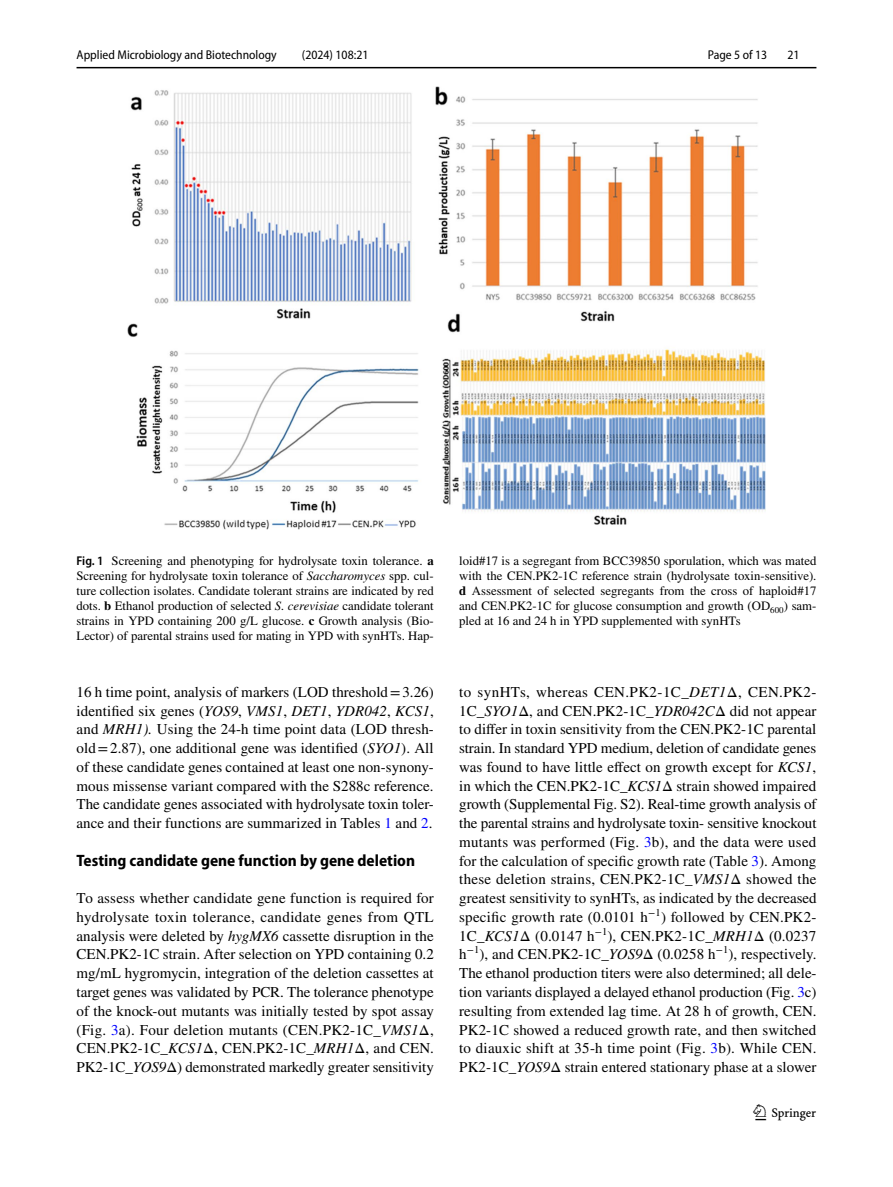
<style>
.page{position:relative;width:893px;height:1187px;background:#fff}
.page>*{position:absolute;margin:0;border:0;box-sizing:border-box;transform-origin:0 0}
.t1{font:22.5px "Springnew Regular 3";color:#000}
.t2{font:700 semi-condensed 16.5px "Myriad Pro";color:#000}
.t3{font:15px/18.8px "STIX";letter-spacing:.005em;color:#000;text-align:justify}
.t4{font:12.75px/15px "STIX";color:#000;text-align:justify}
.t5{font:semi-condensed 12.75px "Myriad Pro";color:#000}
.s1{font-family:"Myriad Pro";font-weight:600;font-stretch:semi-condensed}
.s2{font-weight:700}
.s3{font-style:italic}
.s4{color:#00f}
</style>
<div class="page">
<hr style="left:77px;top:67px;width:739px;height:1px;background:#000">
<img style="left:128px;top:87px;width:637px;height:442px">
<p class="t5" style="left:77px;top:48px;width:202px">Applied Microbiology and Biotechnology</p>
<p class="t5" style="left:302px;top:48px;width:68px">(2024) 108:21</p>
<p class="t5" style="left:708px;top:48px;width:61px">Page 5 of 13</p>
<p class="t5" style="left:787px;top:48px;width:14px">21</p>
<p class="t4" style="left:77px;top:554px;width:359px"><span class="s1">Fig. 1</span> Screening and phenotyping for hydrolysate toxin tolerance. <span class="s2">a </span>Screening for hydrolysate toxin tolerance of <span class="s3">Saccharomyces</span> spp. cul&shy;ture collection isolates. Candidate tolerant strains are indicated by red dots. <span class="s2">b</span> Ethanol production of selected <span class="s3">S. cerevisiae</span> candidate tolerant strains in YPD containing 200 g/L glucose. <span class="s2">c</span> Growth analysis (Bio-Lector) of parental strains used for mating in YPD with synHTs. Hap-</p>
<p class="t4" style="left:459px;top:554px;width:359px">loid#17 is a segregant from BCC39850 sporulation, which was mated with the CEN.PK2-1C reference strain (hydrolysate toxin-sensitive). <span class="s2">d</span> Assessment of selected segregants from the cross of haploid#17 and CEN.PK2-1C for glucose consumption and growth (OD<sub>600</sub>) sam&shy;pled at 16 and 24 h in YPD supplemented with synHTs</p>
<p class="t3" style="left:77px;top:683px;width:359px">16 h time point, analysis of markers (LOD threshold=3.26) identified six genes (<span class="s3">YOS9</span>, <span class="s3">VMS1</span>, <span class="s3">DET1</span>, <span class="s3">YDR042</span>, <span class="s3">KCS1</span>, and <span class="s3">MRH1).</span> Using the 24-h time point data (LOD thresh&shy;old=2.87), one additional gene was identified (<span class="s3">SYO1</span>). All of these candidate genes contained at least one non-synony&shy;mous missense variant compared with the S288c reference.<br>The candidate genes associated with hydrolysate toxin toler&shy;ance and their functions are summarized in Tables <span class="s4">1</span> and <span class="s4">2</span>.</p>
<p class="t2" style="left:77px;top:850px;width:340px">Testing candidate gene function by gene deletion</p>
<p class="t3" style="left:77px;top:889px;width:359px">To assess whether candidate gene function is required for hydrolysate toxin tolerance, candidate genes from QTL analysis were deleted by <span class="s3">hygMX6</span> cassette disruption in the CEN.PK2-1C strain. After selection on YPD containing 0.2 mg/mL hygromycin, integration of the deletion cassettes at target genes was validated by PCR. The tolerance phenotype of the knock-out mutants was initially tested by spot assay (Fig. <span class="s4">3</span>a). Four deletion mutants (CEN.PK2-1C_<span class="s3">VMS1</span>Δ, CEN.PK2-1C_<span class="s3">KCS1</span>Δ, CEN.PK2-1C_<span class="s3">MRH1</span>Δ, and CEN.<br>PK2-1C_<span class="s3">YOS9</span>Δ) demonstrated markedly greater sensitivity</p>
<p class="t3" style="left:459px;top:683px;width:359px">to synHTs, whereas CEN.PK2-1C_<span class="s3">DET1</span>Δ, CEN.PK2- 1C_<span class="s3">SYO1</span>Δ, and CEN.PK2-1C_<span class="s3">YDR042C</span>Δ did not appear to differ in toxin sensitivity from the CEN.PK2-1C parental strain. In standard YPD medium, deletion of candidate genes was found to have little effect on growth except for <span class="s3">KCS1</span>, in which the CEN.PK2-1C_<span class="s3">KCS1</span>Δ strain showed impaired growth (Supplemental Fig. S2). Real-time growth analysis of the parental strains and hydrolysate toxin- sensitive knockout mutants was performed (Fig. <span class="s4">3</span>b), and the data were used for the calculation of specific growth rate (Table <span class="s4">3</span>). Among these deletion strains, CEN.PK2-1C_<span class="s3">VMS1</span>Δ showed the greatest sensitivity to synHTs, as indicated by the decreased specific growth rate (0.0101 h<sup>−1</sup>) followed by CEN.PK2- 1C_<span class="s3">KCS1</span>Δ (0.0147 h<sup>−1</sup>), CEN.PK2-1C_<span class="s3">MRH1</span>Δ (0.0237 h<sup>−1</sup>), and CEN.PK2-1C_<span class="s3">YOS9</span>Δ (0.0258 h<sup>−1</sup>), respectively.<br>The ethanol production titers were also determined; all dele&shy;tion variants displayed a delayed ethanol production (Fig. <span class="s4">3</span>c) resulting from extended lag time. At 28 h of growth, CEN.<br>PK2-1C showed a reduced growth rate, and then switched to diauxic shift at 35-h time point (Fig. <span class="s4">3</span>b). While CEN.<br>PK2-1C_<span class="s3">YOS9</span>Δ strain entered stationary phase at a slower</p>
<h1 class="t1" style="left:755px;top:1104px;width:62px">1 3</h1>
</div>
